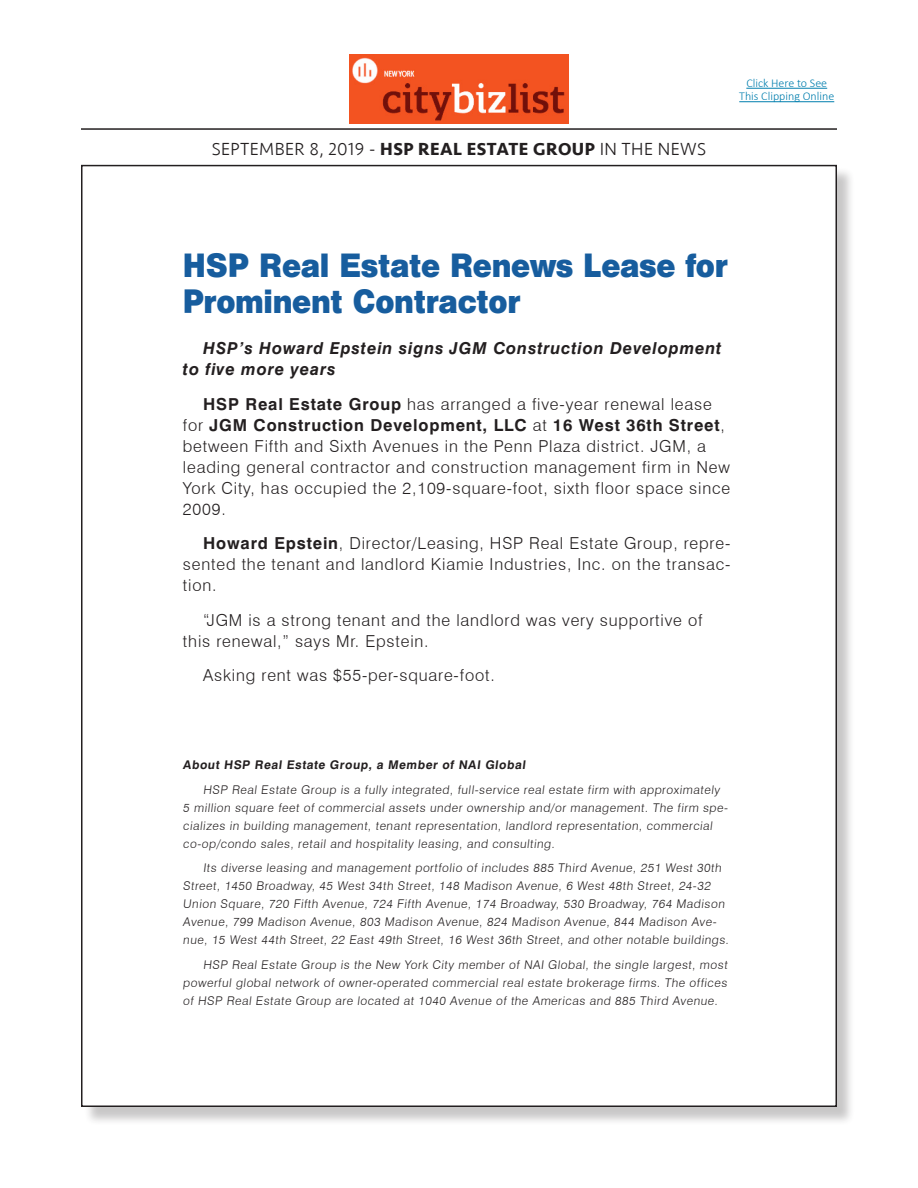
<style>
.page{position:relative;width:918px;height:1188px;background:#fff}
.page>*{position:absolute;margin:0;border:0;box-sizing:border-box;transform-origin:0 0}
.t1{font:30px/36px "Swiss 721 BT Black No 2";letter-spacing:-.01em;color:#175d9e;scale:.96 1}
.t2{font:300 18px "Seravek";letter-spacing:.025em;color:#231f20}
.t3{font:300 16.5px/21px "Swiss 721 BT";letter-spacing:.05em;color:#231f20}
.t4{font:italic 700 16.5px/21px "Swiss 721 BT";letter-spacing:.05em;color:#231f20}
.t5{font:300 12px/18px "Swiss 721 BT";color:#231f20}
.t6{font:700 12px "Swiss 721 BT";color:#231f20}
.t7{font:300 12px "Calibri";color:#007eae}
.s1{font-weight:700}
</style>
<div class="page">
<div style="left:84px;top:167px;width:772px;height:959px;background:#231f20;opacity:.25"></div>
<div style="left:82px;top:166px;width:754px;height:940px;background:#fff"></div>
<hr style="left:81px;top:128px;width:756px;height:2px;background:#231f20">
<img style="left:843px;top:1113px;width:13px;height:13px">
<hr style="left:746px;top:88px;width:81px;height:1px;background:#007eae">
<hr style="left:739px;top:101px;width:95px;height:1px;background:#007eae">
<img style="left:350px;top:54px;width:218px;height:70px">
<p class="t2" style="left:212px;top:138px;width:496px">SEPTEMBER 8, 2019 - <span class="s1">HSP REAL ESTATE GROUP</span> IN THE NEWS</p>
<p class="t7" style="left:746px;top:75px;width:82px">Click Here to See</p>
<p class="t7" style="left:739px;top:89px;width:97px">This Clipping Online</p>
<p class="t1" style="left:183px;top:247px;width:569px">HSP Real Estate Renews Lease for<br>Prominent Contractor</p>
<p class="t4" style="left:183px;top:338px;width:540px;text-indent:20px">HSP’s Howard Epstein signs JGM Construction Development to five more years</p>
<p class="t3" style="left:183px;top:393px;width:549px;text-indent:20px"><span class="s1">HSP Real Estate Group</span> has arranged a five-year renewal lease for <span class="s1">JGM Construction Development, LLC</span> at <span class="s1">16 West 36th Street</span>, between Fifth and Sixth Avenues in the Penn Plaza district. JGM, a leading general contractor and construction management firm in New York City, has occupied the 2,109-square-foot, sixth floor space since 2009.</p>
<p class="t3" style="left:183px;top:533px;width:549px;text-align:justify;text-indent:20px"><span class="s1">Howard Epstein</span>, Director/Leasing, HSP Real Estate Group, repre&shy;sented the tenant and landlord Kiamie Industries, Inc. on the transac&shy;tion.</p>
<p class="t3" style="left:183px;top:609px;width:521px;text-indent:20px">“JGM is a strong tenant and the landlord was very supportive of this renewal,” says Mr. Epstein.</p>
<p class="t3" style="left:203px;top:665px;width:293px">Asking rent was $55-per-square-foot.</p>
<p class="t6" style="left:183px;top:757px;width:346px">About HSP Real Estate Group, a Member of NAI Global</p>
<p class="t5" style="left:183px;top:780px;width:548px;text-indent:20px">HSP Real Estate Group is a fully integrated, full-service real estate firm with approximately 5 million square feet of commercial assets under ownership and/or management. The firm spe&shy;cializes in building management, tenant representation, landlord representation, commercial co-op/condo sales, retail and hospitality leasing, and consulting.</p>
<p class="t5" style="left:183px;top:859px;width:549px;text-indent:20px">Its diverse leasing and management portfolio of includes 885 Third Avenue, 251 West 30th Street, 1450 Broadway, 45 West 34th Street, 148 Madison Avenue, 6 West 48th Street, 24-32<br>Union Square, 720 Fifth Avenue, 724 Fifth Avenue, 174 Broadway, 530 Broadway, 764 Madison Avenue, 799 Madison Avenue, 803 Madison Avenue, 824 Madison Avenue, 844 Madison Ave&shy;nue, 15 West 44th Street, 22 East 49th Street, 16 West 36th Street, and other notable buildings.</p>
<p class="t5" style="left:183px;top:956px;width:548px;text-align:justify;text-indent:20px">HSP Real Estate Group is the New York City member of NAI Global, the single largest, most powerful global network of owner-operated commercial real estate brokerage firms. The offices of HSP Real Estate Group are located at 1040 Avenue of the Americas and 885 Third Avenue.</p>
</div>
